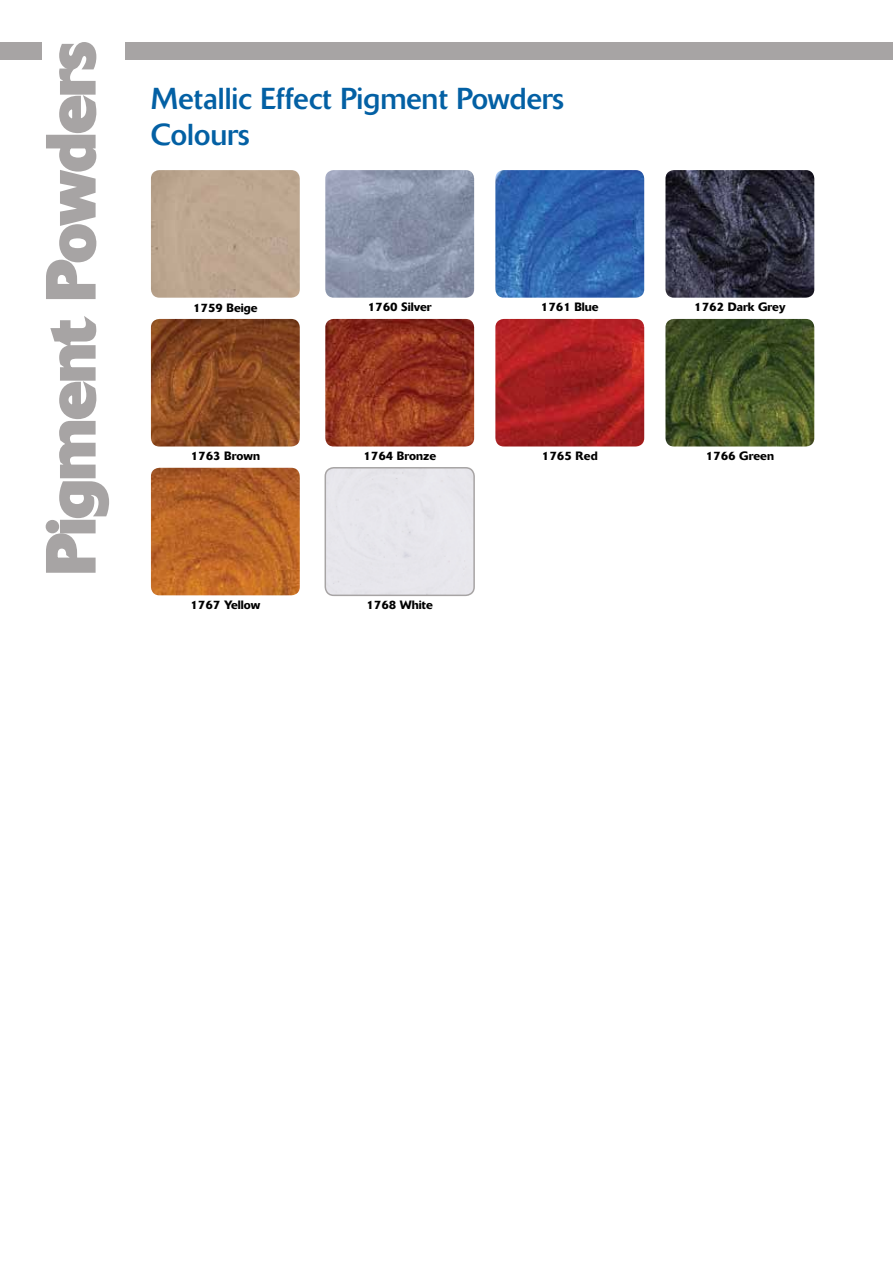
<style>
.page{position:relative;width:893px;height:1263px;background:#fff}
.page>*{position:absolute;margin:0;border:0;box-sizing:border-box;transform-origin:0 0}
.t1{font:500 66px "Delta";color:#a7a4a4}
.t2{font:30px/36px "Delta";color:#0360a4}
.t3{font:500 12px "Delta";color:#000}
</style>
<div class="page">
<img style="left:325px;top:170px;width:149px;height:128px">
<img style="left:495px;top:170px;width:149px;height:128px">
<img style="left:665px;top:170px;width:149px;height:128px">
<img style="left:151px;top:319px;width:149px;height:127px">
<img style="left:325px;top:319px;width:149px;height:127px">
<img style="left:495px;top:319px;width:149px;height:127px">
<img style="left:665px;top:319px;width:149px;height:127px">
<img style="left:151px;top:468px;width:149px;height:127px">
<div style="left:151px;top:170px;width:149px;height:128px;background:#bda790"></div>
<div style="left:325px;top:467px;width:150px;height:129px;border:2px solid #a7a4a4;border-radius:9px"></div>
<div style="left:0;top:43px;width:893px;height:17px;background:#a7a4a4"></div>
<div style="left:43px;top:43px;width:82px;height:1083px;background:#fff"></div>
<svg style="left:45px;top:316px;width:64px;height:257px"></svg>
<svg style="left:46px;top:42px;width:51px;height:257px"></svg>
<h1 class="t1" style="left:30px;top:575px;width:534px;rotate:-90deg">Pigment Powders</h1>
<h2 class="t2" style="left:151px;top:80px;width:415px">Metallic Effect Pigment Powders<br>Colours</h2>
<p class="t3" style="left:193px;top:301px;width:66px">1759 Beige</p>
<p class="t3" style="left:368px;top:300px;width:66px">1760 Silver</p>
<p class="t3" style="left:541px;top:300px;width:59px">1761 Blue</p>
<p class="t3" style="left:694px;top:300px;width:93px">1762 Dark Grey</p>
<p class="t3" style="left:191px;top:448px;width:71px">1763 Brown</p>
<p class="t3" style="left:363px;top:448px;width:74px">1764 Bronze</p>
<p class="t3" style="left:542px;top:448px;width:57px">1765 Red</p>
<p class="t3" style="left:706px;top:448px;width:70px">1766 Green</p>
<p class="t3" style="left:190px;top:597px;width:71px">1767 Yellow</p>
<p class="t3" style="left:366px;top:597px;width:68px">1768 White</p>
</div>
